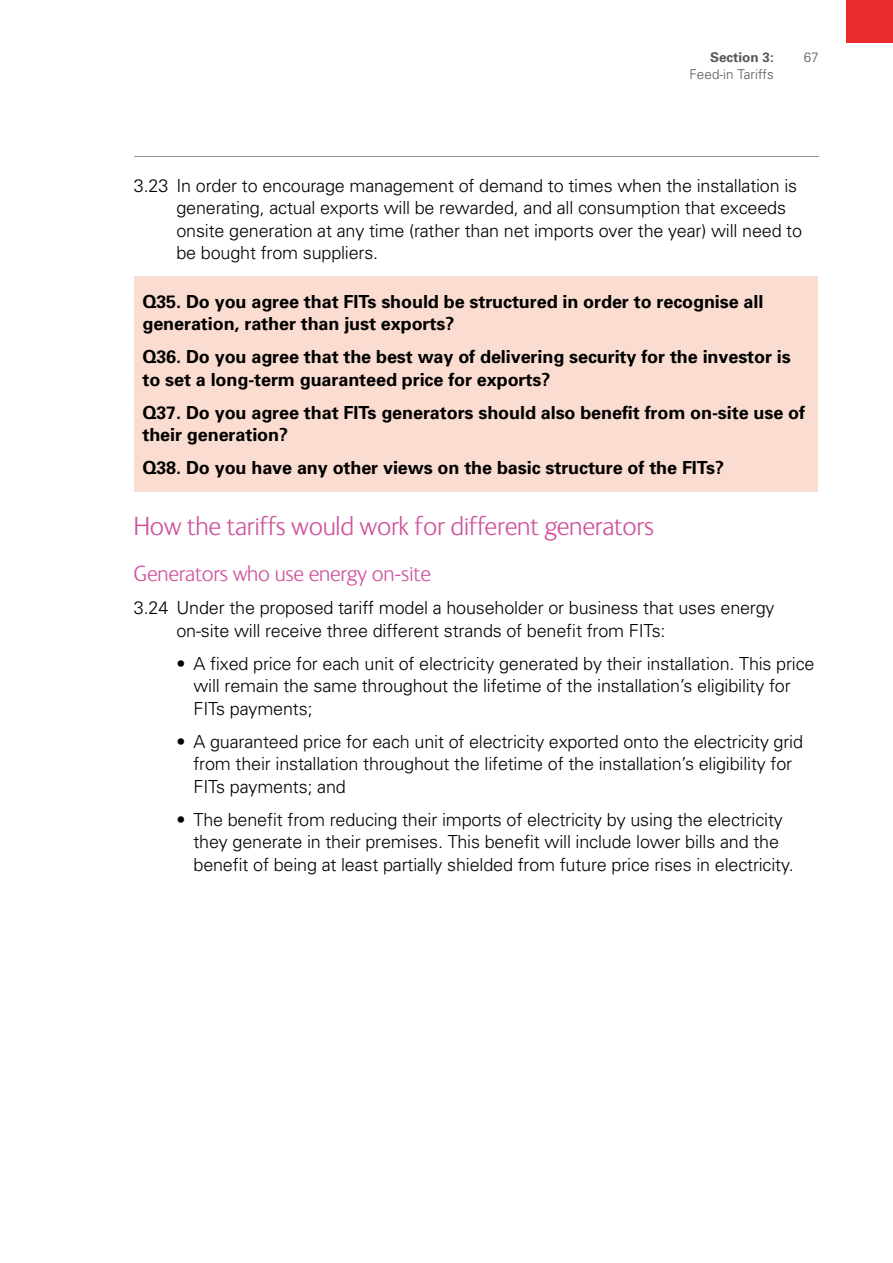
<style>
.page{position:relative;width:893px;height:1263px;background:#fff}
.page>*{position:absolute;margin:0;border:0;box-sizing:border-box;transform-origin:0 0}
.t1{font:300 27px "FS Ingrid";letter-spacing:-.01em;color:#ce539e}
.t2{font:300 22.5px "FS Ingrid";letter-spacing:-.01em;color:#ce539e}
.t3{font:300 18px/22.5px "Univers";letter-spacing:-.01em;color:#000}
.t4{font:700 18px/22.5px "Univers";letter-spacing:-.005em;color:#000}
.t5{font:300 13.5px "Univers";color:#58595b}
.t6{font:700 13.5px "Univers";color:#58595b}
</style>
<div class="page">
<div style="left:134px;top:276px;width:683px;height:215px;background:#fbdcd0"></div>
<hr style="left:134px;top:156px;width:684px;height:1px;background:#939598">
<div style="left:846px;top:0;width:47px;height:42px;background:#e82c2e"></div>
<p class="t6" style="left:710px;top:49px;width:65px">Section 3:</p>
<p class="t5" style="left:804px;top:49px;width:17px">67</p>
<p class="t5" style="left:689px;top:66px;width:86px">Feed-in Tariffs</p>
<p class="t3" style="left:176px;top:174px;width:627px;text-indent:-43px">3.23 In order to encourage management of demand to times when the installation is generating, actual exports will be rewarded, and all consumption that exceeds onsite generation at any time (rather than net imports over the year) will need to be bought from suppliers.</p>
<p class="t4" style="left:142px;top:289px;width:622px">Q35. Do you agree that FITs should be structured in order to recognise all generation, rather than just exports?</p>
<p class="t4" style="left:142px;top:345px;width:650px">Q36. Do you agree that the best way of delivering security for the investor is to set a long-term guaranteed price for exports?</p>
<p class="t4" style="left:142px;top:400px;width:664px">Q37. Do you agree that FITs generators should also benefit from on-site use of their generation?</p>
<p class="t4" style="left:142px;top:456px;width:583px">Q38. Do you have any other views on the basic structure of the FITs?</p>
<h2 class="t1" style="left:134px;top:512px;width:521px">How the tariffs would work for different generators</h2>
<h3 class="t2" style="left:134px;top:562px;width:299px">Generators who use energy on-site</h3>
<p class="t3" style="left:176px;top:596px;width:600px;text-indent:-43px">3.24 Under the proposed tariff model a householder or business that uses energy on-site will receive three different strands of benefit from FITs:</p>
<p class="t3" style="left:193px;top:651px;width:623px;text-indent:-17px">• A fixed price for each unit of electricity generated by their installation. This price will remain the same throughout the lifetime of the installation’s eligibility for<br>FITs payments;</p>
<p class="t3" style="left:193px;top:729px;width:611px;text-indent:-17px">• A guaranteed price for each unit of electricity exported onto the electricity grid from their installation throughout the lifetime of the installation’s eligibility for<br>FITs payments; and</p>
<p class="t3" style="left:193px;top:807px;width:602px;text-indent:-17px">• The benefit from reducing their imports of electricity by using the electricity they generate in their premises. This benefit will include lower bills and the benefit of being at least partially shielded from future price rises in electricity.</p>
</div>
